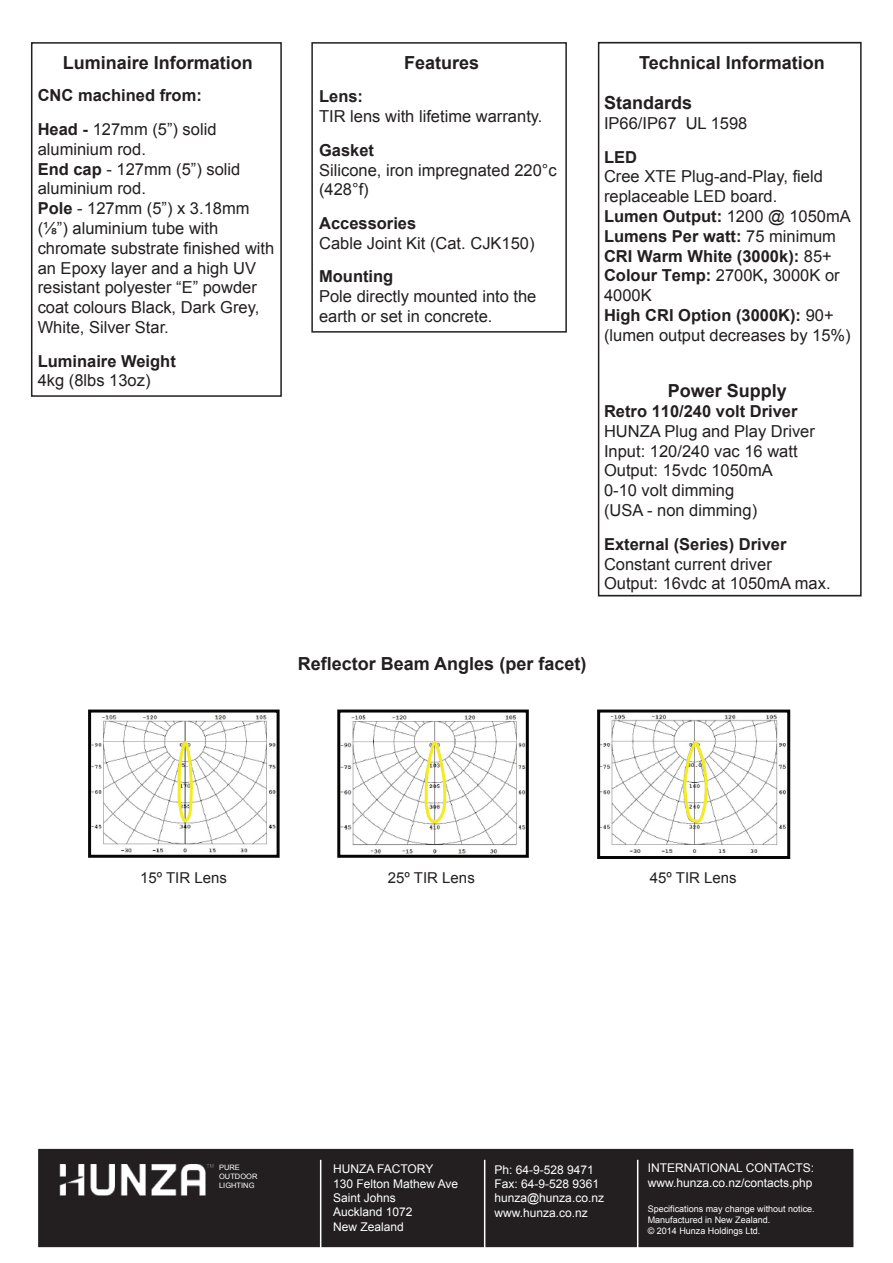
<style>
.page{position:relative;width:893px;height:1263px;background:#fff}
.page>*{position:absolute;margin:0;border:0;box-sizing:border-box;transform-origin:0 0}
.t1{font:700 18px "Arial";color:#231f20}
.t2{font:16.5px/19.8px "Arial";color:#231f20}
.t3{font:700 16.5px/33.6px "Arial";color:#231f20}
.t4{font:15px "Arial";color:#231f20}
.t5{font:12px/14.4px "Arial";color:#fff}
.t6{font:9px/10.8px "Arial";color:#fff}
.t7{font:7.35px/8.9px "Arial";color:#fff}
.s1{font-weight:400}
.s2{font-weight:700}
</style>
<div class="page">
<div style="left:598px;top:42px;width:264px;height:554px;border:2px solid #231f20"></div>
<div style="left:31px;top:42px;width:251px;height:355px;border:2px solid #231f20"></div>
<div style="left:311px;top:42px;width:256px;height:291px;border:2px solid #231f20"></div>
<div style="left:38px;top:1149px;width:815px;height:98px;background:#231f20"></div>
<img style="left:59px;top:1164px;width:155px;height:32px">
<hr style="left:320px;top:1160px;width:1px;height:103px;background:#fff">
<hr style="left:484px;top:1160px;width:1px;height:103px;background:#fff">
<hr style="left:637px;top:1160px;width:1px;height:103px;background:#fff">
<img style="left:601px;top:714px;width:185px;height:140px">
<div style="left:597px;top:709px;width:193px;height:150px;border:3px solid #050605"></div>
<svg style="left:682px;top:738px;width:29px;height:87px"></svg>
<img style="left:341px;top:715px;width:184px;height:139px">
<div style="left:337px;top:709px;width:192px;height:149px;border:3px solid #050504"></div>
<svg style="left:423px;top:737px;width:25px;height:93px"></svg>
<img style="left:92px;top:715px;width:184px;height:138px">
<div style="left:88px;top:709px;width:192px;height:149px;border:3px solid #050605"></div>
<svg style="left:176px;top:737px;width:19px;height:86px"></svg>
<p class="t1" style="left:63px;top:51px;width:192px">Luminaire Information</p>
<p class="t3" style="left:38px;top:79px;width:180px">CNC machined from:<br>Head - <span class="s1">127mm (5”) solid</span></p>
<p class="t2" style="left:38px;top:139px;width:238px">aluminium rod.<br><span class="s2">End cap</span> - 127mm (5”) solid aluminium rod.<br><span class="s2">Pole</span> - 127mm (5”) x 3.18mm (⅛”) aluminium tube with chromate substrate finished with an Epoxy layer and a high UV resistant polyester “E” powder coat colours Black, Dark Grey,<br>White, Silver Star.</p>
<p class="t3" style="left:38px;top:345px;width:140px">Luminaire Weight</p>
<p class="t2" style="left:38px;top:371px;width:114px">4kg (8lbs 13oz)</p>
<p class="t1" style="left:404px;top:50px;width:77px">Features</p>
<p class="t3" style="left:319px;top:80px;width:46px">Lens:</p>
<p class="t2" style="left:319px;top:107px;width:225px">TIR lens with lifetime warranty.</p>
<p class="t3" style="left:319px;top:134px;width:57px">Gasket</p>
<p class="t2" style="left:319px;top:160px;width:239px">Silicone, iron impregnated 220°c (428°f)</p>
<p class="t3" style="left:319px;top:207px;width:99px">Accessories</p>
<p class="t2" style="left:319px;top:233px;width:217px">Cable Joint Kit (Cat. CJK150)</p>
<p class="t3" style="left:319px;top:260px;width:76px">Mounting</p>
<p class="t2" style="left:319px;top:287px;width:219px">Pole directly mounted into the earth or set in concrete.</p>
<p class="t1" style="left:639px;top:51px;width:187px">Technical Information</p>
<p class="t1" style="left:604px;top:91px;width:90px">Standards</p>
<p class="t2" style="left:604px;top:114px;width:145px">IP66/IP67 UL 1598</p>
<p class="t3" style="left:604px;top:141px;width:34px">LED</p>
<p class="t2" style="left:604px;top:167px;width:248px">Cree XTE Plug-and-Play, field replaceable LED board.<br><span class="s2">Lumen Output:</span> 1200 @ 1050mA<br><span class="s2">Lumens Per watt:</span> 75 minimum<br><span class="s2">CRI Warm White (3000k):</span> 85+<br><span class="s2">Colour Temp:</span> 2700K<span class="s2">,</span> 3000K or<br>4000K<br><span class="s2">High CRI Option (3000K):</span> 90+ (lumen output decreases by 15%)</p>
<p class="t1" style="left:668px;top:378px;width:121px">Power Supply</p>
<p class="t3" style="left:604px;top:395px;width:195px">Retro 110/240 volt Driver</p>
<p class="t2" style="left:604px;top:421px;width:212px">HUNZA Plug and Play Driver<br>Input: 120/240 vac 16 watt<br>Output: 15vdc 1050mA<br>0-10 volt dimming<br>(USA - non dimming)</p>
<p class="t3" style="left:604px;top:528px;width:184px">External (Series) Driver</p>
<p class="t2" style="left:604px;top:554px;width:228px">Constant current driver<br>Output: 16vdc at 1050mA max.</p>
<p class="t1" style="left:298px;top:652px;width:290px">Reflector Beam Angles (per facet)</p>
<p class="t4" style="left:140px;top:868px;width:88px">15º TIR Lens</p>
<p class="t4" style="left:388px;top:868px;width:88px">25º TIR Lens</p>
<p class="t4" style="left:650px;top:868px;width:88px">45º TIR Lens</p>
<p class="t7" style="left:219px;top:1163px;width:40px">PURE<br>OUTDOOR<br>LIGHTING</p>
<p class="t5" style="left:333px;top:1162px;width:127px">HUNZA FACTORY<br>130 Felton Mathew Ave<br>Saint Johns<br>Auckland 1072<br>New Zealand</p>
<p class="t5" style="left:494px;top:1162px;width:111px">Ph: 64-9-528 9471<br>Fax: 64-9-528 9361 hunza@hunza.co.nz www.hunza.co.nz</p>
<p class="t5" style="left:648px;top:1161px;width:168px">INTERNATIONAL CONTACTS: www.hunza.co.nz/contacts.php</p>
<p class="t6" style="left:648px;top:1203px;width:169px">Specifications may change without notice.<br>Manufactured in New Zealand.<br>© 2014 Hunza Holdings Ltd.</p>
</div>
